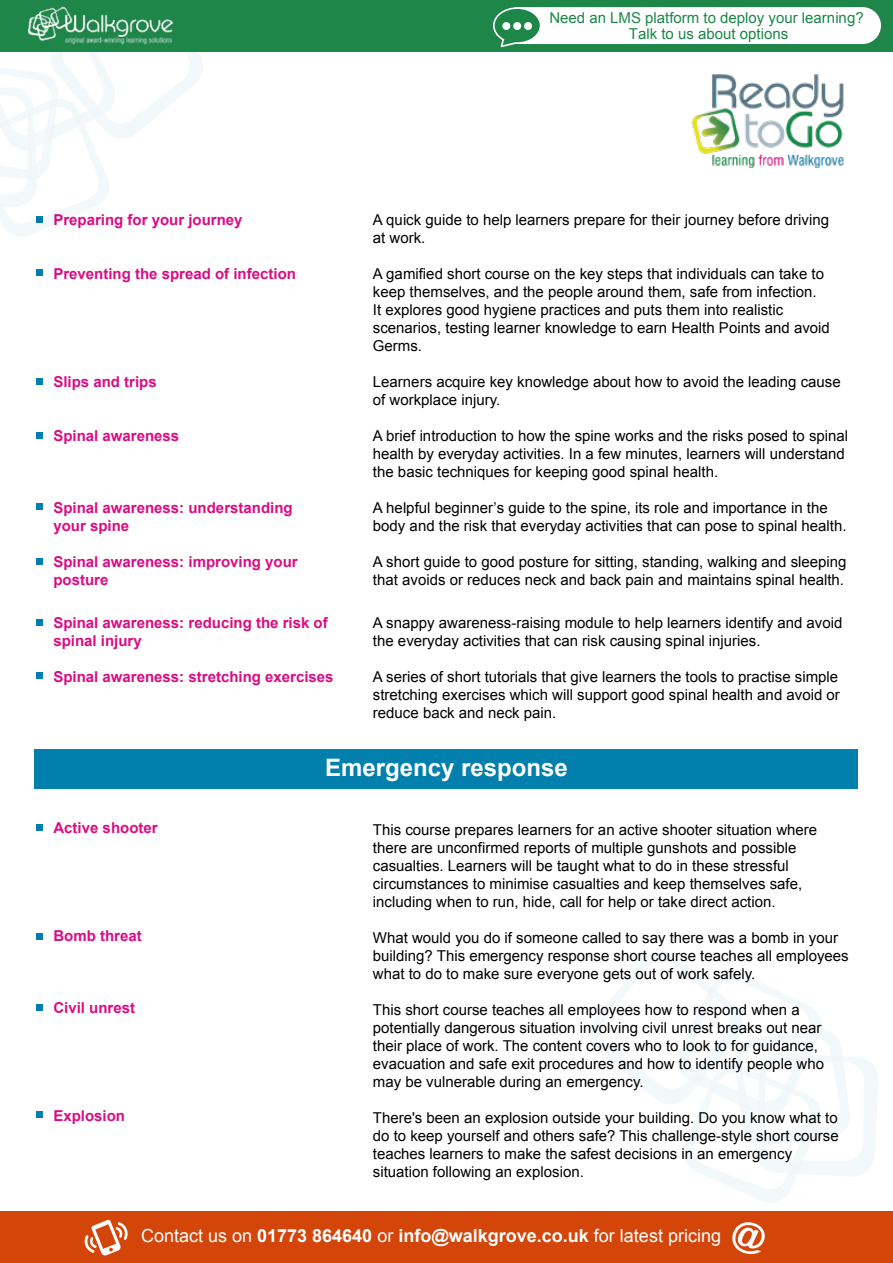
<style>
.page{position:relative;width:893px;height:1263px;background:#fff}
.page>*{position:absolute;margin:0;border:0;box-sizing:border-box;transform-origin:0 0}
.t1{font:700 24px "Arial";color:#fff}
.t2{font:700 18px "Arial";color:#fff}
.t3{font:15px/18px "Arial";color:#000}
.t4{font:700 15px/18px "Arial";color:#da0c84}
.t5{font:15px/16.5px "Arial";color:#1c8749;text-align:center}
.s1{font-weight:400}
</style>
<div class="page">
<div style="left:36px;top:378px;width:7px;height:7px;background:#017fad"></div>
<div style="left:36px;top:269px;width:7px;height:7px;background:#017fad"></div>
<div style="left:36px;top:432px;width:7px;height:7px;background:#017fad"></div>
<div style="left:36px;top:558px;width:7px;height:7px;background:#017fad"></div>
<div style="left:36px;top:503px;width:7px;height:6px;background:#017fad"></div>
<div style="left:36px;top:619px;width:7px;height:7px;background:#017fad"></div>
<div style="left:36px;top:672px;width:7px;height:7px;background:#017fad"></div>
<svg style="left:590px;top:952px;width:288px;height:250px"></svg>
<svg style="left:0;top:51px;width:203px;height:185px"></svg>
<div style="left:0;top:0;width:893px;height:51px;background:#1d8648"></div>
<div style="left:0;top:1211px;width:893px;height:52px;background:#d34509"></div>
<svg style="left:84px;top:1219px;width:44px;height:37px"></svg>
<div style="left:500px;top:7px;width:381px;height:37px;background:#fff;border-radius:18px"></div>
<svg style="left:493px;top:7px;width:49px;height:40px"></svg>
<div style="left:36px;top:824px;width:7px;height:7px;background:#017fad"></div>
<div style="left:36px;top:933px;width:7px;height:7px;background:#017fad"></div>
<div style="left:36px;top:1004px;width:7px;height:7px;background:#017fad"></div>
<div style="left:36px;top:1111px;width:7px;height:7px;background:#017fad"></div>
<img style="left:27px;top:6px;width:147px;height:39px">
<img style="left:685px;top:51px;width:178px;height:118px">
<div style="left:35px;top:749px;width:823px;height:39px;background:#017fad"></div>
<p class="t5" style="left:549px;top:9px;width:316px">Need an LMS platform to deploy your learning?<br>Talk to us about options</p>
<p class="t4" style="left:53px;top:211px;width:191px">Preparing for your journey</p>
<p class="t4" style="left:53px;top:265px;width:244px">Preventing the spread of infection</p>
<p class="t4" style="left:53px;top:373px;width:105px">Slips and trips</p>
<p class="t4" style="left:53px;top:427px;width:127px">Spinal awareness</p>
<p class="t4" style="left:53px;top:499px;width:241px">Spinal awareness: understanding your spine</p>
<p class="t4" style="left:53px;top:553px;width:246px">Spinal awareness: improving your posture</p>
<p class="t4" style="left:53px;top:614px;width:276px">Spinal awareness: reducing the risk of spinal injury</p>
<p class="t4" style="left:53px;top:668px;width:282px">Spinal awareness: stretching exercises</p>
<p class="t3" style="left:373px;top:211px;width:458px">A quick guide to help learners prepare for their journey before driving at work.</p>
<p class="t3" style="left:373px;top:265px;width:458px">A gamified short course on the key steps that individuals can take to keep themselves, and the people around them, safe from infection.<br>It explores good hygiene practices and puts them into realistic scenarios, testing learner knowledge to earn Health Points and avoid Germs.</p>
<p class="t3" style="left:373px;top:373px;width:469px">Learners acquire key knowledge about how to avoid the leading cause of workplace injury.</p>
<p class="t3" style="left:373px;top:427px;width:477px">A brief introduction to how the spine works and the risks posed to spinal health by everyday activities. In a few minutes, learners will understand the basic techniques for keeping good spinal health.</p>
<p class="t3" style="left:373px;top:499px;width:475px">A helpful beginner’s guide to the spine, its role and importance in the body and the risk that everyday activities that can pose to spinal health.</p>
<p class="t3" style="left:373px;top:553px;width:475px">A short guide to good posture for sitting, standing, walking and sleeping that avoids or reduces neck and back pain and maintains spinal health.</p>
<p class="t3" style="left:373px;top:614px;width:471px">A snappy awareness-raising module to help learners identify and avoid the everyday activities that can risk causing spinal injuries.</p>
<p class="t3" style="left:373px;top:668px;width:468px;text-align:justify">A series of short tutorials that give learners the tools to practise simple stretching exercises which will support good spinal health and avoid or reduce back and neck pain.</p>
<p class="t4" style="left:53px;top:819px;width:106px">Active shooter</p>
<p class="t4" style="left:53px;top:927px;width:90px">Bomb threat</p>
<p class="t4" style="left:53px;top:999px;width:83px">Civil unrest</p>
<p class="t4" style="left:53px;top:1107px;width:73px">Explosion</p>
<h1 class="t1" style="left:325px;top:751px;width:244px">Emergency response</h1>
<p class="t3" style="left:373px;top:821px;width:446px">This course prepares learners for an active shooter situation where there are unconfirmed reports of multiple gunshots and possible casualties. Learners will be taught what to do in these stressful circumstances to minimise casualties and keep themselves safe, including when to run, hide, call for help or take direct action.</p>
<p class="t3" style="left:373px;top:929px;width:477px">What would you do if someone called to say there was a bomb in your building? This emergency response short course teaches all employees what to do to make sure everyone gets out of work safely.</p>
<p class="t3" style="left:373px;top:1001px;width:453px">This short course teaches all employees how to respond when a potentially dangerous situation involving civil unrest breaks out near their place of work. The content covers who to look to for guidance, evacuation and safe exit procedures and how to identify people who may be vulnerable during an emergency.</p>
<p class="t3" style="left:373px;top:1109px;width:467px">There's been an explosion outside your building. Do you know what to do to keep yourself and others safe? This challenge-style short course teaches learners to make the safest decisions in an emergency situation following an explosion.</p>
<p class="t2" style="left:141px;top:1223px;width:581px"><span class="s1">Contact us on</span> 01773 864640 <span class="s1">or</span> info@walkgrove.co.uk <span class="s1">for latest pricing</span></p>
</div>
